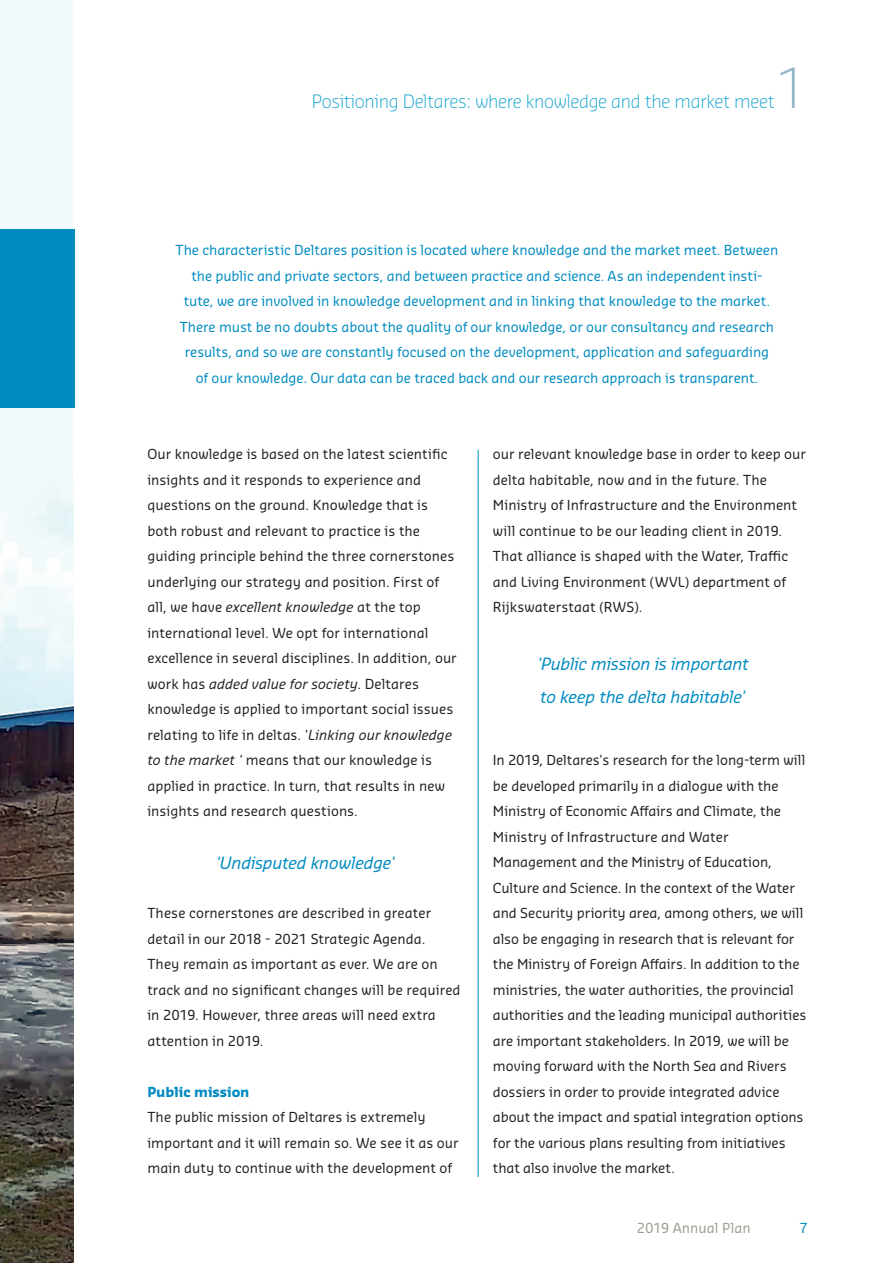
<style>
.page{position:relative;width:893px;height:1263px;background:#fff}
.page>*{position:absolute;margin:0;border:0;box-sizing:border-box;transform-origin:0 0}
.t1{font:300 54px "Sansa Pro";color:#94b7c8}
.t2{font:300 18px "Sansa Pro";letter-spacing:-.02em;color:#13a4d0}
.t3{font:italic 16.5px/33px "Sansa Pro";letter-spacing:-.015em;color:#008bc0}
.t4{font:13.5px/25.5px "Sansa Pro";letter-spacing:.005em;color:#231f20}
.t5{font:13.5px/25.5px "Sansa Pro";letter-spacing:-.005em;color:#008bc0;text-align:center}
.t6{font:13.5px "Sansa Pro";color:#9e9d8d}
.t7{font:700 13.5px "Sansa Pro";letter-spacing:-.005em;color:#008bc0}
.s1{font-style:italic}
</style>
<div class="page">
<div style="left:0;top:0;width:73px;height:765px;background:#f3fafd"></div>
<img style="left:0;top:501px;width:73px;height:762px">
<div style="left:0;top:230px;width:74px;height:178px;background:#008bc0"></div>
<hr style="left:478px;top:450px;width:1px;height:727px;background:#008bc0">
<h1 class="t1" style="left:774px;top:52px;width:35px">1</h1>
<h2 class="t2" style="left:312px;top:89px;width:464px">Positioning Deltares: where knowledge and the market meet</h2>
<p class="t5" style="left:176px;top:237px;width:604px">The characteristic Deltares position is located where knowledge and the market meet. Between the public and private sectors, and between practice and science. As an independent insti&shy;tute, we are involved in knowledge development and in linking that knowledge to the market.<br>There must be no doubts about the quality of our knowledge, or our consultancy and research results, and so we are constantly focused on the development, application and safeguarding<br>of our knowledge. Our data can be traced back and our research approach is transparent.</p>
<p class="t4" style="left:147px;top:441px;width:311px">Our knowledge is based on the latest scientific insights and it responds to experience and questions on the ground. Knowledge that is both robust and relevant to practice is the guiding principle behind the three cornerstones underlying our strategy and position. First of all, we have <span class="s1">excellent knowledge</span> at the top international level. We opt for international excellence in several disciplines. In addition, our work has <span class="s1">added value for society</span>. Deltares knowledge is applied to important social issues relating to life in deltas. '<span class="s1">Linking our knowledge to the market '</span> means that our knowledge is applied in practice. In turn, that results in new insights and research questions.</p>
<p class="t3" style="left:216px;top:846px;width:181px">'Undisputed knowledge'</p>
<p class="t4" style="left:147px;top:900px;width:315px">These cornerstones are described in greater detail in our 2018 - 2021 Strategic Agenda.<br>They remain as important as ever. We are on track and no significant changes will be required in 2019. However, three areas will need extra attention in 2019.</p>
<p class="t7" style="left:147px;top:1083px;width:104px">Public mission</p>
<p class="t4" style="left:147px;top:1104px;width:313px">The public mission of Deltares is extremely important and it will remain so. We see it as our main duty to continue with the development of</p>
<p class="t4" style="left:493px;top:441px;width:314px">our relevant knowledge base in order to keep our delta habitable, now and in the future. The Ministry of Infrastructure and the Environment will continue to be our leading client in 2019.<br>That alliance is shaped with the Water, Traffic and Living Environment (WVL) department of Rijkswaterstaat (RWS).</p>
<p class="t3" style="left:537px;top:646px;width:213px">'Public mission is important to keep the delta habitable'</p>
<p class="t4" style="left:493px;top:747px;width:315px">In 2019, Deltares's research for the long-term will be developed primarily in a dialogue with the Ministry of Economic Affairs and Climate, the Ministry of Infrastructure and Water Management and the Ministry of Education, Culture and Science. In the context of the Water and Security priority area, among others, we will also be engaging in research that is relevant for the Ministry of Foreign Affairs. In addition to the ministries, the water authorities, the provincial authorities and the leading municipal authorities are important stakeholders. In 2019, we will be moving forward with the North Sea and Rivers dossiers in order to provide integrated advice about the impact and spatial integration options for the various plans resulting from initiatives that also involve the market.</p>
<p class="t6" style="left:637px;top:1219px;width:115px">2019 Annual Plan</p>
<p class="t5" style="left:799px;top:1215px;width:10px">7</p>
</div>
